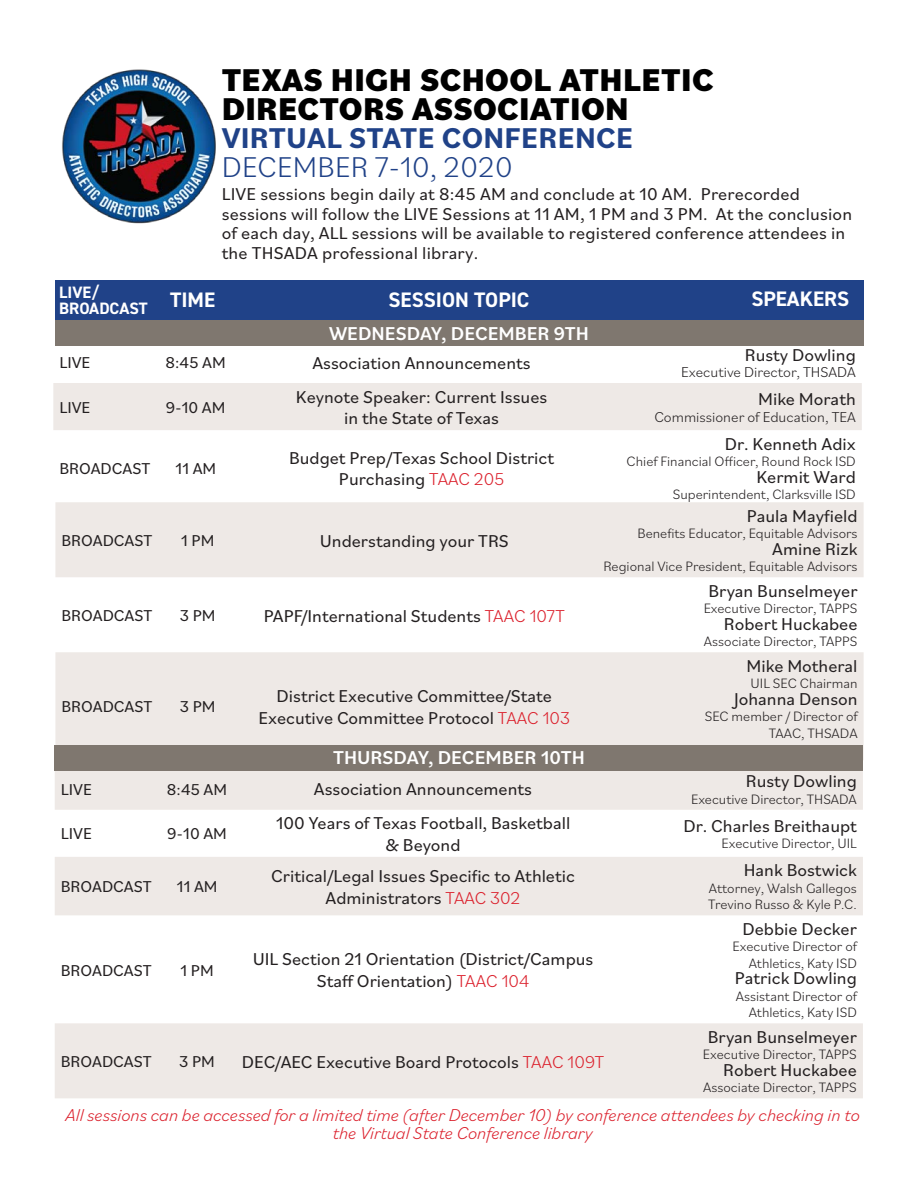
<style>
.page{position:relative;width:918px;height:1188px;background:#fff}
.page>*{position:absolute;margin:0;border:0;box-sizing:border-box;transform-origin:0 0}
.t1{font:800 33px "Bilo";letter-spacing:.01em;color:#000}
.t2{font:700 30px "Bilo";letter-spacing:.01em;color:#204288}
.t3{font:300 30px "Bilo";letter-spacing:.01em;color:#204288}
.t4{font:700 21px "DIN2014";color:#fff}
.t5{font:500 19.5px "Bilo";color:#fff}
.t6{font:18px/19.5px "Bilo";color:#231f20;text-align:center}
.t7{font:italic 300 18px/18px "Bilo";color:#db1f2b;text-align:center}
.t8{font:16.5px "Bilo";color:#231f20}
.t9{font:700 16.5px "DIN2014";color:#fff}
.t10{font:300 15px "Bilo";color:#231f20}
.t11{font:300 14.25px "Bilo";color:#231f20}
.s1{font-weight:300;color:#db1f2b}
</style>
<div class="page">
<svg style="left:55px;top:502px;width:809px;height:258px;fill:#eee9e6"></svg>
<svg style="left:55px;top:771px;width:808px;height:327px;fill:#eee9e6"></svg>
<div style="left:54px;top:745px;width:809px;height:26px;background:#7f776f"></div>
<div style="left:56px;top:280px;width:808px;height:40px;background:#204288"></div>
<div style="left:56px;top:320px;width:808px;height:26px;background:#7f776f"></div>
<div style="left:53px;top:383px;width:809px;height:47px;background:#eee9e6"></div>
<img style="left:62px;top:69px;width:154px;height:155px">
<p class="t9" style="left:59px;top:281px;width:42px">LIVE/</p>
<p class="t9" style="left:59px;top:298px;width:90px">BROADCAST</p>
<p class="t1" style="left:222px;top:57px;width:493px">TEXAS HIGH SCHOOL ATHLETIC</p>
<p class="t1" style="left:222px;top:86px;width:409px">DIRECTORS ASSOCIATION</p>
<p class="t2" style="left:222px;top:117px;width:413px">VIRTUAL STATE CONFERENCE</p>
<p class="t3" style="left:222px;top:146px;width:292px">DECEMBER 7-10, 2020</p>
<p class="t6" style="left:222px;top:184px;width:580px">LIVE sessions begin daily at 8:45 AM and conclude at 10 AM. Prerecorded</p>
<p class="t6" style="left:222px;top:203px;width:632px;text-align:left">sessions will follow the LIVE Sessions at 11 AM, 1 PM and 3 PM. At the conclusion of each day, ALL sessions will be available to registered conference attendees in the THSADA professional library.</p>
<p class="t4" style="left:170px;top:285px;width:47px">TIME</p>
<p class="t4" style="left:389px;top:285px;width:142px">SESSION TOPIC</p>
<p class="t4" style="left:751px;top:285px;width:99px">SPEAKERS</p>
<p class="t5" style="left:329px;top:320px;width:261px">WEDNESDAY, DECEMBER 9TH</p>
<p class="t8" style="left:59px;top:351px;width:33px">LIVE</p>
<p class="t8" style="left:165px;top:351px;width:62px">8:45 AM</p>
<p class="t6" style="left:313px;top:352px;width:220px">Association Announcements</p>
<p class="t6" style="left:745px;top:344px;width:113px">Rusty Dowling</p>
<p class="t10" style="left:681px;top:362px;width:176px">Executive Director, THSADA</p>
<p class="t8" style="left:59px;top:396px;width:33px">LIVE</p>
<p class="t8" style="left:166px;top:396px;width:61px">9-10 AM</p>
<p class="t6" style="left:296px;top:386px;width:253px">Keynote Speaker: Current Issues</p>
<p class="t6" style="left:344px;top:408px;width:156px">in the State of Texas</p>
<p class="t6" style="left:758px;top:389px;width:99px">Mike Morath</p>
<p class="t10" style="left:654px;top:406px;width:203px">Commissioner of Education, TEA</p>
<p class="t8" style="left:59px;top:457px;width:92px">BROADCAST</p>
<p class="t8" style="left:175px;top:457px;width:43px">11 AM</p>
<p class="t6" style="left:289px;top:447px;width:266px">Budget Prep/Texas School District</p>
<p class="t6" style="left:339px;top:469px;width:167px">Purchasing <span class="s1">TAAC 205</span></p>
<p class="t8" style="left:61px;top:529px;width:92px">BROADCAST</p>
<p class="t8" style="left:181px;top:529px;width:35px">1 PM</p>
<p class="t6" style="left:320px;top:530px;width:190px">Understanding your TRS</p>
<p class="t8" style="left:61px;top:604px;width:92px">BROADCAST</p>
<p class="t8" style="left:180px;top:604px;width:37px">3 PM</p>
<p class="t6" style="left:264px;top:605px;width:302px">PAPF/International Students <span class="s1">TAAC 107T</span></p>
<p class="t8" style="left:61px;top:696px;width:92px">BROADCAST</p>
<p class="t8" style="left:180px;top:696px;width:37px">3 PM</p>
<p class="t6" style="left:277px;top:686px;width:277px">District Executive Committee/State</p>
<p class="t6" style="left:259px;top:707px;width:313px">Executive Committee Protocol <span class="s1">TAAC 103</span></p>
<p class="t5" style="left:333px;top:744px;width:253px">THURSDAY, DECEMBER 10TH</p>
<p class="t6" style="left:725px;top:433px;width:132px">Dr. Kenneth Adix</p>
<p class="t11" style="left:627px;top:452px;width:231px">Chief Financial Officer, Round Rock ISD</p>
<p class="t6" style="left:756px;top:466px;width:101px">Kermit Ward</p>
<p class="t11" style="left:673px;top:485px;width:185px">Superintendent, Clarksville ISD</p>
<p class="t6" style="left:747px;top:505px;width:112px">Paula Mayfield</p>
<p class="t11" style="left:637px;top:524px;width:222px">Benefits Educator, Equitable Advisors</p>
<p class="t6" style="left:772px;top:538px;width:87px">Amine Rizk</p>
<p class="t11" style="left:603px;top:557px;width:256px">Regional Vice President, Equitable Advisors</p>
<p class="t6" style="left:709px;top:580px;width:151px">Bryan Bunselmeyer</p>
<p class="t11" style="left:704px;top:599px;width:155px">Executive Director, TAPPS</p>
<p class="t6" style="left:724px;top:613px;width:135px">Robert Huckabee</p>
<p class="t11" style="left:704px;top:632px;width:155px">Associate Director, TAPPS</p>
<p class="t6" style="left:747px;top:655px;width:113px">Mike Motheral</p>
<p class="t11" style="left:751px;top:674px;width:108px">UIL SEC Chairman</p>
<p class="t6" style="left:734px;top:688px;width:125px">Johanna Denson</p>
<p class="t11" style="left:705px;top:707px;width:154px">SEC member / Director of</p>
<p class="t11" style="left:769px;top:723px;width:90px">TAAC, THSADA</p>
<p class="t8" style="left:61px;top:778px;width:33px">LIVE</p>
<p class="t8" style="left:167px;top:778px;width:62px">8:45 AM</p>
<p class="t6" style="left:314px;top:779px;width:220px">Association Announcements</p>
<p class="t6" style="left:746px;top:771px;width:113px">Rusty Dowling</p>
<p class="t11" style="left:691px;top:789px;width:167px">Executive Director, THSADA</p>
<p class="t8" style="left:61px;top:823px;width:33px">LIVE</p>
<p class="t8" style="left:167px;top:823px;width:61px">9-10 AM</p>
<p class="t6" style="left:276px;top:813px;width:296px">100 Years of Texas Football, Basketball</p>
<p class="t6" style="left:386px;top:834px;width:77px">&amp; Beyond</p>
<p class="t6" style="left:684px;top:815px;width:174px">Dr. Charles Breithaupt</p>
<p class="t11" style="left:722px;top:834px;width:137px">Executive Director, UIL</p>
<p class="t8" style="left:61px;top:875px;width:92px">BROADCAST</p>
<p class="t8" style="left:176px;top:875px;width:43px">11 AM</p>
<p class="t6" style="left:271px;top:866px;width:305px">Critical/Legal Issues Specific to Athletic</p>
<p class="t6" style="left:326px;top:887px;width:196px">Administrators <span class="s1">TAAC 302</span></p>
<p class="t8" style="left:61px;top:959px;width:92px">BROADCAST</p>
<p class="t8" style="left:180px;top:959px;width:35px">1 PM</p>
<p class="t6" style="left:253px;top:948px;width:342px;line-height:21.6px">UIL Section 21 Orientation (District/Campus<br>Staff Orientation) <span class="s1">TAAC 104</span></p>
<p class="t8" style="left:61px;top:1050px;width:92px">BROADCAST</p>
<p class="t8" style="left:179px;top:1050px;width:37px">3 PM</p>
<p class="t6" style="left:242px;top:1051px;width:364px">DEC/AEC Executive Board Protocols <span class="s1">TAAC 109T</span></p>
<p class="t6" style="left:744px;top:860px;width:115px">Hank Bostwick</p>
<p class="t11" style="left:709px;top:878px;width:149px">Attorney, Walsh Gallegos</p>
<p class="t11" style="left:708px;top:895px;width:150px">Trevino Russo &amp; Kyle P.C.</p>
<p class="t6" style="left:743px;top:918px;width:116px">Debbie Decker</p>
<p class="t11" style="left:733px;top:937px;width:126px">Executive Director of</p>
<p class="t11" style="left:749px;top:953px;width:110px">Athletics, Katy ISD</p>
<p class="t6" style="left:735px;top:968px;width:124px">Patrick Dowling</p>
<p class="t11" style="left:736px;top:986px;width:122px">Assistant Director of</p>
<p class="t11" style="left:749px;top:1003px;width:110px">Athletics, Katy ISD</p>
<p class="t6" style="left:708px;top:1026px;width:151px">Bryan Bunselmeyer</p>
<p class="t11" style="left:703px;top:1045px;width:155px">Executive Director, TAPPS</p>
<p class="t6" style="left:723px;top:1059px;width:135px">Robert Huckabee</p>
<p class="t11" style="left:703px;top:1078px;width:155px">Associate Director, TAPPS</p>
<p class="t7" style="left:66px;top:1105px;width:796px">All sessions can be accessed for a limited time (after December 10) by conference attendees by checking in to the Virtual State Conference library</p>
</div>
